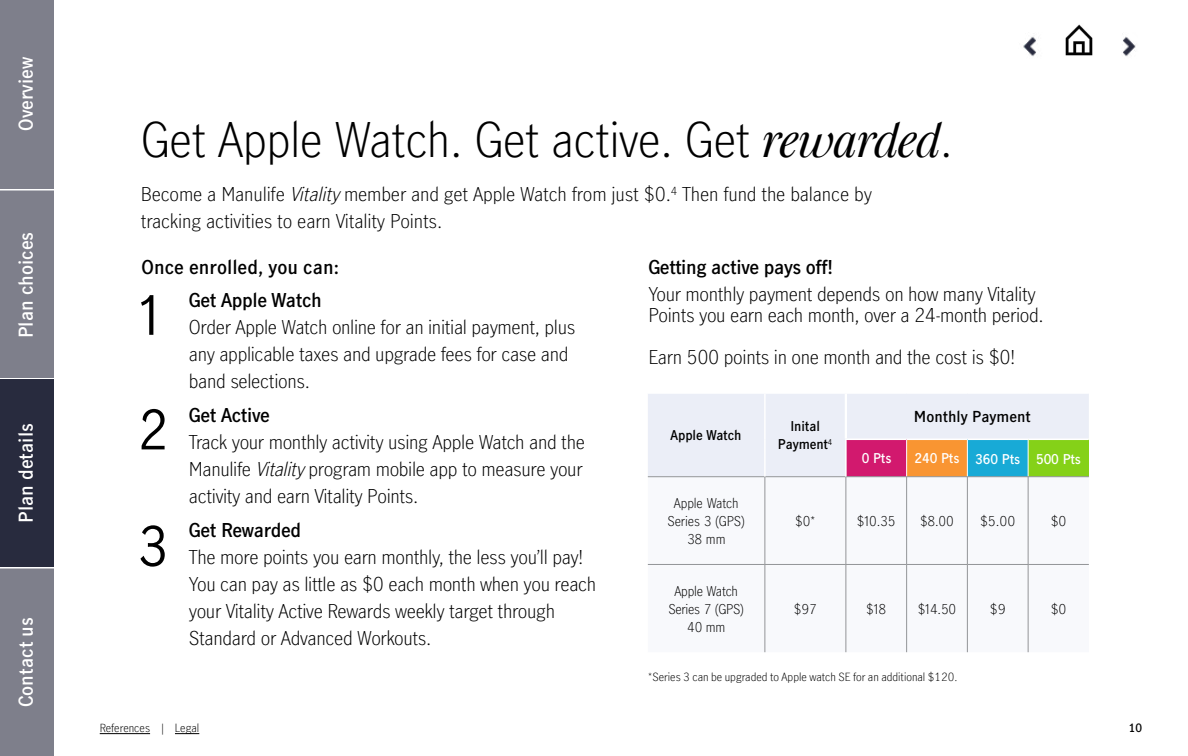
<style>
.page{position:relative;width:1188px;height:756px;background:#fff}
.page>*{position:absolute;margin:0;border:0;box-sizing:border-box;transform-origin:0 0}
.t1{font:51px "Manulife JH Sans";color:#000}
.Body_Text___Light_10{font:300 45px "Manulife JH Sans";letter-spacing:-.015em;color:#000}
.Body_Text___Light_10-2{font:300 18px/27px "Manulife JH Sans";letter-spacing:-.02em;color:#000}
.Table_header___Bold{font:300 18px/27px "Manulife JH Sans";letter-spacing:-.01em;color:#000}
.Body_Text___Light_10-3{font:600 18px "Manulife JH Sans";letter-spacing:-.02em;color:#000}
.t2{font:600 18px "Manulife JH Sans";color:#fff}
.Body_Text___Light_10-4{font:600 18px "Manulife JH Sans";color:#000}
.Green_heads{font:600 14.25px "Manulife JH Sans";color:#000}
.Green_heads-2{font:300 12.75px/18px "Manulife JH Sans";letter-spacing:-.02em;color:#000;text-align:center}
.Chart_body_copy{font:300 12.75px "Manulife JH Sans";letter-spacing:-.01em;color:#000}
.Chart_body_copy-2{font:600 12.75px "Manulife JH Sans";letter-spacing:-.01em;color:#fff}
.Chart_body_copy-3{font:600 12.75px/18px "Manulife JH Sans";letter-spacing:-.01em;color:#000;text-align:center}
.Green_heads-3{font:600 12.75px "Manulife JH Sans";letter-spacing:-.01em;color:#000}
.Footnote___Light_7_5{font:300 11.25px "Manulife JH Sans Optimized";color:#000}
.t3{font:600 11.25px "Manulife JH Sans Optimized";color:#000}
.s1{font-family:"Manulife JH Serif Optimized";font-weight:400;font-style:italic}
.s2{font-style:italic}
</style>
<div class="page">
<div style="left:0;top:0;width:54px;height:756px;background:#7e7f8b"></div>
<hr style="left:0;top:189px;width:54px;height:1px;background:#fff">
<hr style="left:0;top:378px;width:54px;height:2px;background:#fff">
<hr style="left:0;top:567px;width:54px;height:1px;background:#fff">
<div style="left:0;top:380px;width:54px;height:187px;background:#282b3e"></div>
<div style="left:648px;top:394px;width:441px;height:82px;background:#ebeef7"></div>
<div style="left:846px;top:439px;width:61px;height:38px;background:#d2196e"></div>
<div style="left:907px;top:439px;width:60px;height:38px;background:#f99532"></div>
<div style="left:967px;top:439px;width:61px;height:38px;background:#18aad6"></div>
<div style="left:1028px;top:439px;width:61px;height:38px;background:#85d118"></div>
<svg style="left:648px;top:477px;width:441px;height:175px"></svg>
<hr style="left:648px;top:476px;width:117px;height:1px;background:#939598">
<hr style="left:765px;top:476px;width:81px;height:1px;background:#939598">
<hr style="left:845px;top:394px;width:2px;height:45px;background:#fff">
<hr style="left:765px;top:477px;width:1px;height:87px;background:#939598">
<hr style="left:846px;top:477px;width:1px;height:87px;background:#939598">
<hr style="left:906px;top:477px;width:1px;height:87px;background:#939598">
<hr style="left:967px;top:477px;width:1px;height:87px;background:#939598">
<hr style="left:1028px;top:477px;width:1px;height:87px;background:#939598">
<hr style="left:648px;top:564px;width:117px;height:1px;background:#939598">
<hr style="left:765px;top:564px;width:81px;height:1px;background:#939598">
<hr style="left:765px;top:565px;width:1px;height:87px;background:#939598">
<hr style="left:846px;top:564px;width:61px;height:1px;background:#939598">
<hr style="left:846px;top:565px;width:1px;height:87px;background:#939598">
<hr style="left:907px;top:564px;width:60px;height:1px;background:#939598">
<hr style="left:906px;top:565px;width:1px;height:87px;background:#939598">
<hr style="left:967px;top:564px;width:61px;height:1px;background:#939598">
<hr style="left:967px;top:565px;width:1px;height:87px;background:#939598">
<hr style="left:1028px;top:564px;width:61px;height:1px;background:#939598">
<hr style="left:1028px;top:565px;width:1px;height:87px;background:#939598">
<hr style="left:906px;top:440px;width:1px;height:37px;background:#fff">
<hr style="left:967px;top:440px;width:1px;height:37px;background:#fff">
<hr style="left:1028px;top:440px;width:1px;height:37px;background:#fff">
<hr style="left:846px;top:476px;width:61px;height:1px;background:#939598">
<hr style="left:907px;top:476px;width:60px;height:1px;background:#939598">
<hr style="left:967px;top:476px;width:61px;height:1px;background:#939598">
<hr style="left:1028px;top:476px;width:61px;height:1px;background:#939598">
<hr style="left:845px;top:439px;width:62px;height:1px;background:#fff">
<hr style="left:907px;top:439px;width:60px;height:1px;background:#fff">
<hr style="left:967px;top:439px;width:61px;height:1px;background:#fff">
<hr style="left:1028px;top:439px;width:61px;height:1px;background:#fff">
<hr style="left:764px;top:394px;width:2px;height:45px;background:#fff">
<hr style="left:764px;top:439px;width:2px;height:38px;background:#fff">
<hr style="left:845px;top:440px;width:2px;height:37px;background:#fff">
<hr style="left:100px;top:733px;width:50px;height:1px;background:#000">
<svg style="left:175px;top:733px;width:24px;height:1px"></svg>
<img style="left:1023px;top:36px;width:13px;height:21px">
<img style="left:1065px;top:24px;width:28px;height:32px">
<img style="left:1123px;top:36px;width:13px;height:21px">
<p class="t2" style="left:13px;top:131px;width:75px;rotate:-90deg">Overview</p>
<p class="t2" style="left:13px;top:338px;width:108px;rotate:-90deg">Plan choices</p>
<p class="t2" style="left:13px;top:523px;width:101px;rotate:-90deg">Plan details</p>
<p class="t2" style="left:13px;top:707px;width:92px;rotate:-90deg">Contact us</p>
<p class="Body_Text___Light_10" style="left:141px;top:108px;width:814px">Get Apple Watch. Get active. Get <span class="s1">rewarded</span>.</p>
<p class="Table_header___Bold" style="left:141px;top:180px;width:733px">Become a Manulife <span class="s2">Vitality</span>member and get Apple Watch from just $0.<sup>4</sup> Then fund the balance by tracking activities to earn Vitality Points.</p>
<p class="Body_Text___Light_10-4" style="left:142px;top:254px;width:199px">Once enrolled, you can:</p>
<p class="Body_Text___Light_10-3" style="left:189px;top:288px;width:134px">Get Apple Watch</p>
<p class="Body_Text___Light_10-2" style="left:189px;top:313px;width:388px">Order Apple Watch online for an initial payment, plus any applicable taxes and upgrade fees for case and band selections.</p>
<p class="Body_Text___Light_10-3" style="left:189px;top:402px;width:83px">Get Active</p>
<p class="Body_Text___Light_10-2" style="left:189px;top:428px;width:398px">Track your monthly activity using Apple Watch and the<br>Manulife <span class="s2">Vitality</span>program mobile app to measure your activity and earn Vitality Points.</p>
<p class="Body_Text___Light_10-3" style="left:189px;top:517px;width:114px">Get Rewarded</p>
<p class="Body_Text___Light_10-2" style="left:189px;top:543px;width:409px">The more points you earn monthly, the less you’ll pay!<br>You can pay as little as $0 each month when you reach your Vitality Active Rewards weekly target through Standard or Advanced Workouts.</p>
<p class="Body_Text___Light_10-3" style="left:648px;top:254px;width:186px">Getting active pays off!</p>
<p class="Body_Text___Light_10-2" style="left:648px;top:283px;width:397px;line-height:21px">Your monthly payment depends on how many Vitality<br>Points you earn each month, over a 24-month period.</p>
<p class="Body_Text___Light_10-2" style="left:648px;top:343px;width:368px">Earn 500 points in one month and the cost is $0!</p>
<h1 class="t1" style="left:140px;top:279px;width:21px">1</h1>
<h1 class="t1" style="left:137px;top:393px;width:33px">2</h1>
<p class="Green_heads" style="left:914px;top:406px;width:119px">Monthly Payment</p>
<p class="Green_heads-3" style="left:671px;top:426px;width:72px">Apple Watch</p>
<p class="Chart_body_copy-3" style="left:778px;top:417px;width:56px">Inital<br>Payment<sup>4</sup></p>
<p class="Chart_body_copy-2" style="left:862px;top:449px;width:31px">0 Pts</p>
<p class="Chart_body_copy-2" style="left:915px;top:449px;width:46px">240 Pts</p>
<p class="Chart_body_copy-2" style="left:975px;top:449px;width:46px">360 Pts</p>
<p class="Chart_body_copy-2" style="left:1036px;top:449px;width:46px">500 Pts</p>
<p class="Green_heads-2" style="left:668px;top:493px;width:79px">Apple Watch<br>Series 3 (GPS)<br>38 mm</p>
<p class="Green_heads-2" style="left:795px;top:511px;width:22px">$0*</p>
<p class="Chart_body_copy" style="left:857px;top:512px;width:40px">$10.35</p>
<p class="Chart_body_copy" style="left:920px;top:512px;width:35px">$8.00</p>
<p class="Chart_body_copy" style="left:980px;top:512px;width:37px">$5.00</p>
<p class="Chart_body_copy" style="left:1051px;top:512px;width:17px">$0</p>
<h1 class="t1" style="left:137px;top:510px;width:33px">3</h1>
<p class="Green_heads-2" style="left:668px;top:581px;width:77px">Apple Watch<br>Series 7 (GPS)<br>40 mm</p>
<p class="Chart_body_copy" style="left:794px;top:600px;width:24px">$97</p>
<p class="Chart_body_copy" style="left:866px;top:600px;width:22px">$18</p>
<p class="Chart_body_copy" style="left:918px;top:600px;width:40px">$14.50</p>
<p class="Chart_body_copy" style="left:990px;top:600px;width:17px">$9</p>
<p class="Chart_body_copy" style="left:1051px;top:600px;width:17px">$0</p>
<p class="Footnote___Light_7_5" style="left:100px;top:720px;width:101px">References | Legal</p>
<p class="Footnote___Light_7_5" style="left:648px;top:669px;width:311px">*Series 3 can be upgraded to Apple watch SE for an additional $120.</p>
<p class="t3" style="left:1129px;top:720px;width:15px">10</p>
</div>
